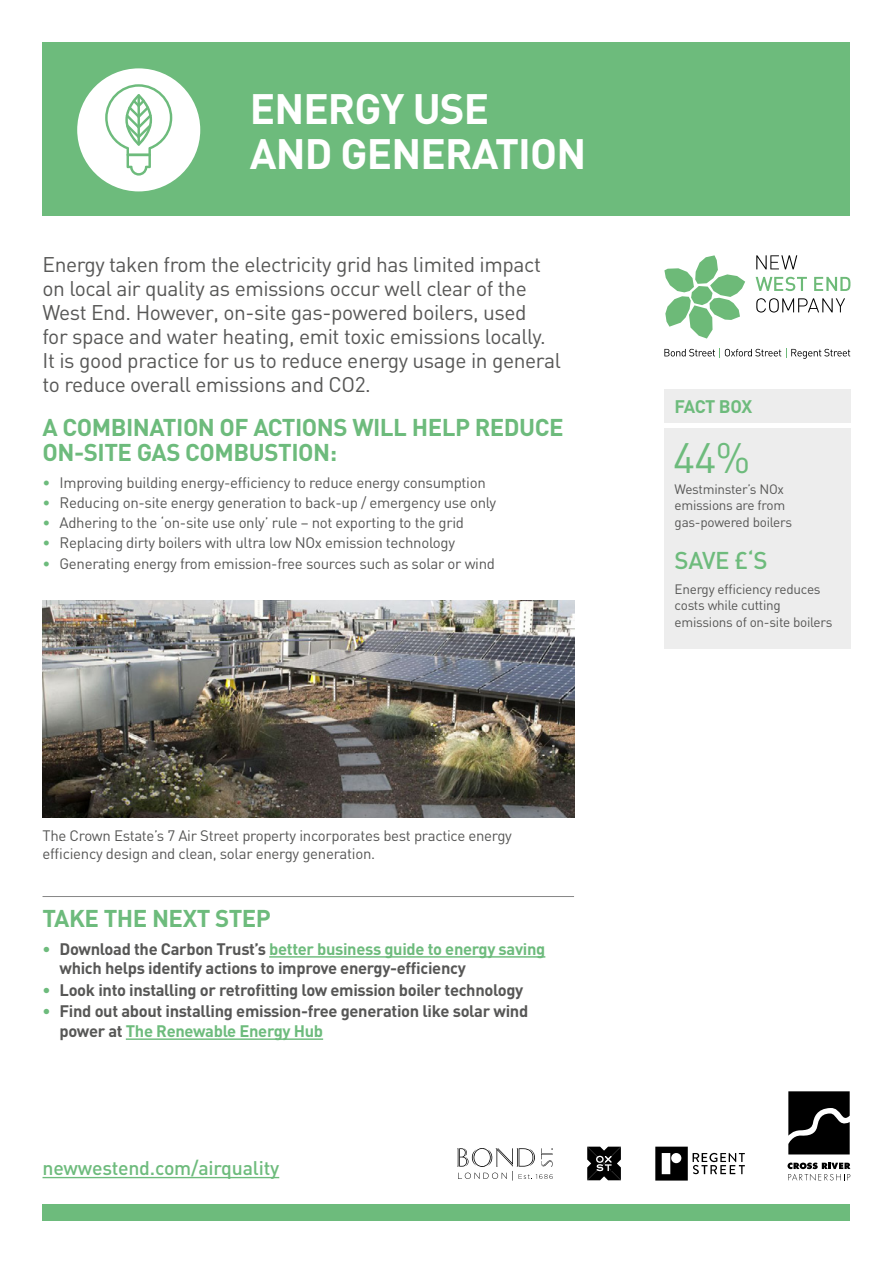
<style>
.page{position:relative;width:893px;height:1263px;background:#fff}
.page>*{position:absolute;margin:0;border:0;box-sizing:border-box;transform-origin:0 0}
.t1{font:700 42px/45px "DIN";letter-spacing:-.02em;color:#fff}
.t2{font:42px "DIN";color:#6dbb7c}
.t3{font:700 24px/25.5px "DIN";letter-spacing:-.02em;color:#6dbb7c}
.t4{font:500 24px "DIN";color:#6dbb7c}
.t5{font:21px/24px "DIN";letter-spacing:-.02em;color:#575756}
.t6{font:500 19.5px "DIN";letter-spacing:-.01em;color:#6dbb7c}
.t7{font:700 18px "DIN";letter-spacing:-.03em;color:#6dbb7c}
.t8{font:700 16.5px/19.5px "DIN";letter-spacing:-.02em;color:#575756}
.t9{font:15px/18px "DIN";letter-spacing:-.02em;color:#575756}
.t10{font:13.5px/16.5px "DIN";letter-spacing:-.02em;color:#575756}
.s1{color:#6dbb7c}
</style>
<div class="page">
<div style="left:43px;top:43px;width:807px;height:173px;background:#6dbb7c"></div>
<div style="left:43px;top:1204px;width:807px;height:16px;background:#6dbb7c"></div>
<svg style="left:457px;top:1148px;width:96px;height:32px"></svg>
<svg style="left:655px;top:1147px;width:90px;height:33px"></svg>
<svg style="left:587px;top:1147px;width:34px;height:33px"></svg>
<svg style="left:787px;top:1162px;width:63px;height:18px"></svg>
<svg style="left:788px;top:1091px;width:62px;height:63px;background:#202020"></svg>
<hr style="left:43px;top:1177px;width:236px;height:1px;background:#6dbb7c">
<svg style="left:756px;top:298px;width:89px;height:15px"></svg>
<svg style="left:756px;top:255px;width:41px;height:14px"></svg>
<svg style="left:756px;top:277px;width:51px;height:14px"></svg>
<svg style="left:814px;top:277px;width:36px;height:14px"></svg>
<svg style="left:664px;top:255px;width:81px;height:84px"></svg>
<svg style="left:664px;top:348px;width:186px;height:11px"></svg>
<div style="left:77px;top:68px;width:123px;height:123px;background:#fff;border-radius:50%"></div>
<svg style="left:105px;top:84px;width:67px;height:92px"></svg>
<hr style="left:43px;top:896px;width:531px;height:1px;background:#878787">
<hr style="left:269px;top:956px;width:276px;height:1px;background:#6dbb7c">
<hr style="left:126px;top:1038px;width:197px;height:2px;background:#6dbb7c">
<div style="left:664px;top:389px;width:186px;height:34px;background:#ededed"></div>
<div style="left:664px;top:428px;width:186px;height:221px;background:#ededed"></div>
<img style="left:43px;top:601px;width:531px;height:216px">
<h1 class="t1" style="left:250px;top:85px;width:338px">ENERGY USE<br>AND GENERATION</h1>
<p class="t5" style="left:43px;top:252px;width:520px">Energy taken from the electricity grid has limited impact on local air quality as emissions occur well clear of the West End. However, on-site gas-powered boilers, used<br>for space and water heating, emit toxic emissions locally.<br>It is good practice for us to reduce energy usage in general to reduce overall emissions and CO2.</p>
<h2 class="t3" style="left:43px;top:413px;width:523px">A COMBINATION OF ACTIONS WILL HELP REDUCE<br>ON-SITE GAS COMBUSTION:</h2>
<p class="t9" style="left:43px;top:473px;width:445px"><span class="s1">•</span> Improving building energy-efficiency to reduce energy consumption</p>
<p class="t9" style="left:43px;top:493px;width:455px"><span class="s1">•</span> Reducing on-site energy generation to back-up / emergency use only</p>
<p class="t9" style="left:43px;top:513px;width:423px"><span class="s1">•</span> Adhering to the ‘on-site use only’ rule – not exporting to the grid</p>
<p class="t9" style="left:43px;top:534px;width:414px"><span class="s1">•</span> Replacing dirty boilers with ultra low NOx emission technology</p>
<p class="t9" style="left:43px;top:554px;width:454px"><span class="s1">•</span> Generating energy from emission-free sources such as solar or wind</p>
<p class="t9" style="left:43px;top:826px;width:471px">The Crown Estate’s 7 Air Street property incorporates best practice energy efficiency design and clean, solar energy generation.</p>
<h2 class="t3" style="left:43px;top:904px;width:230px">TAKE THE NEXT STEP</h2>
<p class="t8" style="left:60px;top:938px;width:487px;text-indent:-17px"><span class="s1">•</span> Download the Carbon Trust’s <span class="s1">better business guide to energy saving </span>which helps identify actions to improve energy-efficiency</p>
<p class="t8" style="left:43px;top:979px;width:482px"><span class="s1">•</span> Look into installing or retrofitting low emission boiler technology</p>
<p class="t8" style="left:60px;top:1001px;width:470px;text-indent:-17px"><span class="s1">•</span> Find out about installing emission-free generation like solar wind power at <span class="s1">The Renewable Energy Hub</span></p>
<h3 class="t6" style="left:43px;top:1155px;width:238px">newwestend.com/airquality</h3>
<p class="t7" style="left:675px;top:394px;width:79px">FACT BOX</p>
<h1 class="t2" style="left:673px;top:432px;width:79px">44%</h1>
<p class="t10" style="left:675px;top:480px;width:119px">Westminster’s NOx emissions are from gas-powered boilers</p>
<h2 class="t4" style="left:675px;top:545px;width:94px">SAVE £‘S</h2>
<p class="t10" style="left:675px;top:580px;width:159px">Energy efficiency reduces costs while cutting emissions of on-site boilers</p>
</div>
